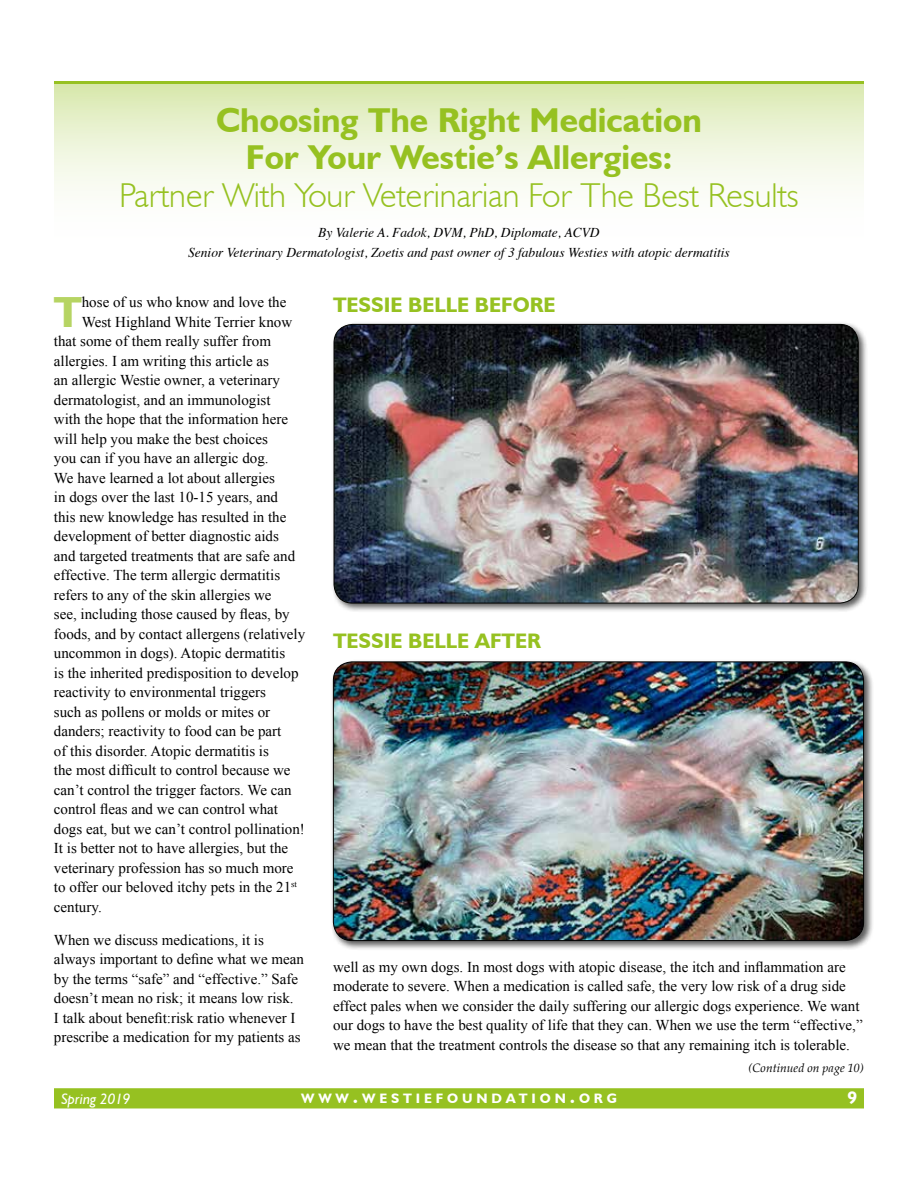
<style>
.page{position:relative;width:918px;height:1188px;background:#fff}
.page>*{position:absolute;margin:0;border:0;box-sizing:border-box;transform-origin:0 0}
.t1{font:700 43.5px "Humanist 521 BT";color:#b6d463}
.t2{font:700 34.5px/37.5px "Humanist 521 BT";color:#96c121;text-align:center}
.t3{font:300 34.5px "Humanist 521 BT";color:#96c121}
.t4{font:700 21px "Humanist 521 BT";color:#96c121}
.t5{font:700 18px "Humanist 521 BT";color:#fff}
.t6{font:15px/19.5px "Times New Roman";color:#000}
.t7{font:italic 15px "Humanist 521 BT";color:#fff}
.t8{font:700 13.65px "Humanist 521 BT";letter-spacing:.285em;color:#fff}
.t9{font:italic 13.5px/19.5px "Times";color:#000;text-align:center}
.t10{font:italic 12.15px "Palatino";color:#000}
.s1{font-size:19.5px}
</style>
<div class="page">
<div style="left:55px;top:1089px;width:808px;height:19px;background:#96c121"></div>
<div style="left:54px;top:1088px;width:810px;height:20px;border:2px solid #96c121"></div>
<div style="left:54px;top:81px;width:810px;height:173px;background:linear-gradient(to bottom,#deebb9,#fff)"></div>
<div style="left:331px;top:322px;width:538px;height:291px;background:#000;opacity:.65"></div>
<img style="left:334px;top:324px;width:524px;height:279px">
<div style="left:334px;top:324px;width:525px;height:279px;border:1px solid #000;border-radius:19px"></div>
<div style="left:331px;top:659px;width:543px;height:292px;background:#000;opacity:.65"></div>
<img style="left:333px;top:662px;width:531px;height:279px">
<div style="left:333px;top:661px;width:531px;height:280px;border:1px solid #000;border-radius:19px"></div>
<hr style="left:54px;top:81px;width:810px;height:3px;background:#96c121">
<h2 class="t2" style="left:216px;top:100px;width:487px">Choosing The Right Medication<br>For Your Westie’s Allergies:</h2>
<h2 class="t3" style="left:119px;top:174px;width:681px">Partner With Your Veterinarian For The Best Results</h2>
<p class="t9" style="left:188px;top:222px;width:543px">By Valerie A. Fadok, DVM, PhD, Diplomate, ACVD<br>Senior Veterinary Dermatologist, Zoetis and past owner of 3 fabulous Westies with atopic dermatitis</p>
<h1 class="t1" style="left:54px;top:285px;width:30px">T</h1>
<p class="t6" style="left:82px;top:292px;width:206px">hose of us who know and love the</p>
<p class="t6" style="left:82px;top:312px;width:212px">West Highland White Terrier know</p>
<p class="t6" style="left:54px;top:331px;width:219px">that some of them really suffer from</p>
<p class="t6" style="left:54px;top:351px;width:217px">allergies. I am writing this article as</p>
<p class="t6" style="left:54px;top:370px;width:227px">an allergic Westie owner, a veterinary</p>
<p class="t6" style="left:54px;top:390px;width:218px">dermatologist, and an immunologist</p>
<p class="t6" style="left:54px;top:409px;width:236px">with the hope that the information here</p>
<p class="t6" style="left:54px;top:429px;width:216px">will help you make the best choices</p>
<p class="t6" style="left:54px;top:448px;width:216px">you can if you have an allergic dog.</p>
<p class="t6" style="left:54px;top:468px;width:222px">We have learned a lot about allergies</p>
<p class="t6" style="left:54px;top:487px;width:226px">in dogs over the last 10-15 years, and</p>
<p class="t6" style="left:54px;top:507px;width:234px">this new knowledge has resulted in the</p>
<p class="t6" style="left:54px;top:526px;width:226px">development of better diagnostic aids</p>
<p class="t6" style="left:54px;top:546px;width:243px">and targeted treatments that are safe and</p>
<p class="t6" style="left:54px;top:565px;width:228px">effective. The term allergic dermatitis</p>
<p class="t6" style="left:54px;top:585px;width:219px">refers to any of the skin allergies we</p>
<p class="t6" style="left:54px;top:604px;width:237px">see, including those caused by fleas, by</p>
<p class="t6" style="left:54px;top:624px;width:253px">foods, and by contact allergens (relatively</p>
<p class="t6" style="left:54px;top:643px;width:233px">uncommon in dogs). Atopic dermatitis</p>
<p class="t6" style="left:54px;top:663px;width:246px">is the inherited predisposition to develop</p>
<p class="t6" style="left:54px;top:682px;width:214px">reactivity to environmental triggers</p>
<p class="t6" style="left:54px;top:702px;width:218px">such as pollens or molds or mites or</p>
<p class="t6" style="left:54px;top:721px;width:229px">danders; reactivity to food can be part</p>
<p class="t6" style="left:54px;top:741px;width:216px">of this disorder. Atopic dermatitis is</p>
<p class="t6" style="left:54px;top:760px;width:238px">the most difficult to control because we</p>
<p class="t6" style="left:54px;top:780px;width:239px">can’t control the trigger factors. We can</p>
<p class="t6" style="left:54px;top:799px;width:226px">control fleas and we can control what</p>
<p class="t6" style="left:54px;top:819px;width:252px">dogs eat, but we can’t control pollination!</p>
<p class="t6" style="left:54px;top:838px;width:236px">It is better not to have allergies, but the</p>
<p class="t6" style="left:54px;top:858px;width:241px">veterinary profession has so much more</p>
<p class="t6" style="left:54px;top:877px;width:245px">to offer our beloved itchy pets in the 21<sup>st</sup></p>
<p class="t6" style="left:54px;top:897px;width:49px">century.</p>
<p class="t6" style="left:54px;top:930px;width:251px">When we discuss medications, it is always important to define what we mean by the terms “safe” and “effective.” Safe doesn’t mean no risk; it means low risk.<br>I talk about benefit:risk ratio whenever I prescribe a medication for my patients as</p>
<h3 class="t4" style="left:333px;top:292px;width:224px">TESSIE BELLE BEFORE</h3>
<h3 class="t4" style="left:333px;top:628px;width:209px">TESSIE BELLE AFTER</h3>
<p class="t6" style="left:333px;top:957px;width:531px">well as my own dogs. In most dogs with atopic disease, the itch and inflammation are moderate to severe. When a medication is called safe, the very low risk of a drug side effect pales when we consider the daily suffering our allergic dogs experience. We want our dogs to have the best quality of life that they can. When we use the term “effective,” we mean that the treatment controls the disease so that any remaining itch is tolerable.</p>
<p class="t10" style="left:749px;top:1058px;width:117px">(Continued on page 10)</p>
<p class="t7" style="left:62px;top:1090px;width:71px">Spring 2019</p>
<p class="t8" style="left:301px;top:1090px;width:317px">WWW<span class="s1">.</span>WESTIEFOUNDATION<span class="s1">.</span>ORG</p>
<p class="t5" style="left:847px;top:1087px;width:11px">9</p>
</div>
